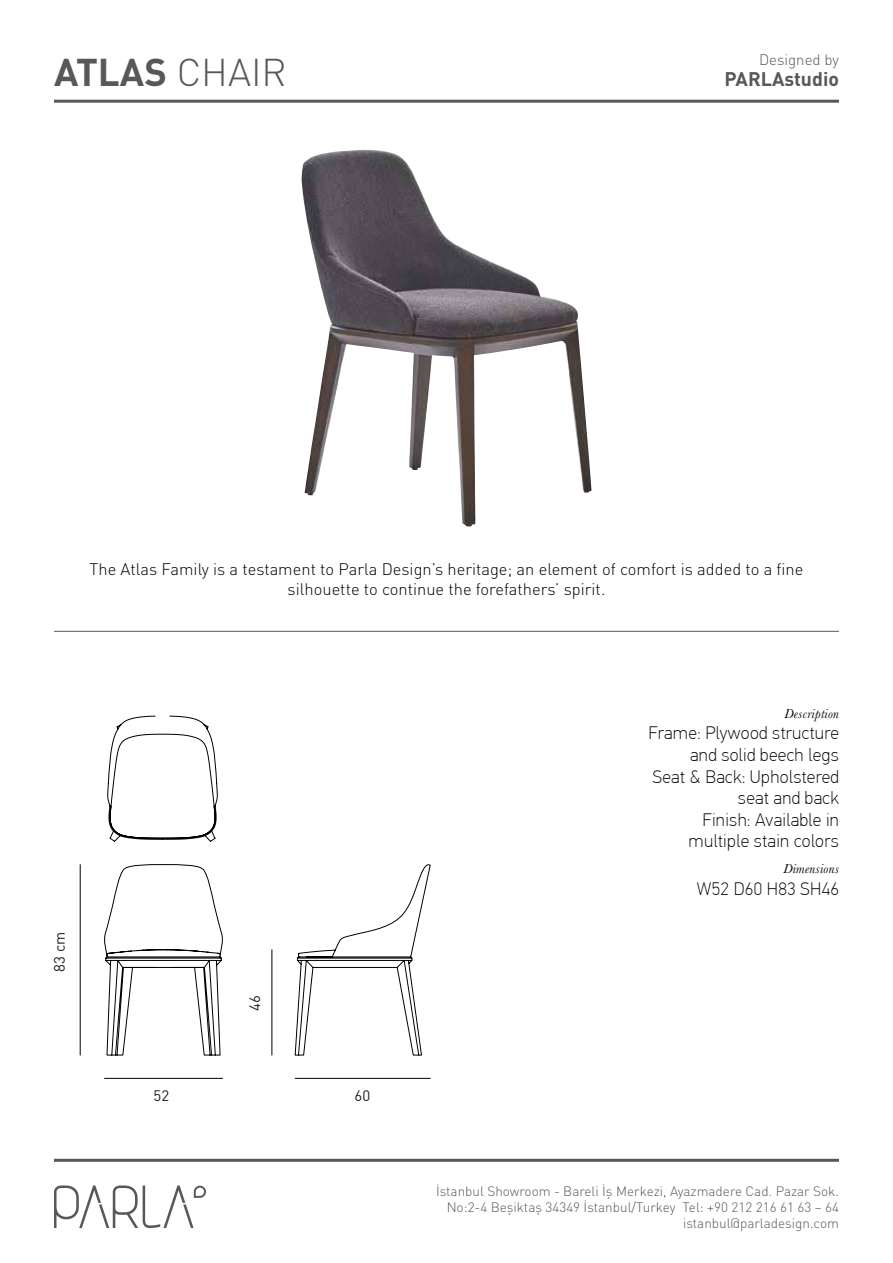
<style>
.page{position:relative;width:893px;height:1263px;background:#fff}
.page>*{position:absolute;margin:0;border:0;box-sizing:border-box;transform-origin:0 0}
.t1{font:700 38.25px "DIN Pro";color:#595857}
.t2{font:700 19.5px "DIN Pro";color:#595857}
.t3{font:100 18px/21.6px "PF Din Text Pro";letter-spacing:.02em;color:#000;text-align:right}
.t4{font:300 16.5px/19.8px "DIN Pro";color:#000;text-align:center}
.t5{font:300 15px "DIN Pro";color:#595857}
.t6{font:15px "DIN Pro";color:#241f21}
.t7{font:300 13.5px/16.2px "DIN Pro";color:#595857;text-align:right}
.t8{font:italic 13.5px "Baskerville";letter-spacing:.02em;color:#000}
.s1{font-weight:300}
</style>
<div class="page">
<hr style="left:54px;top:100px;width:785px;height:3px;background:#595857">
<hr style="left:54px;top:631px;width:785px;height:1px;background:#595857">
<hr style="left:54px;top:1159px;width:785px;height:3px;background:#595857">
<svg style="left:54px;top:1185px;width:152px;height:43px"></svg>
<img style="left:301px;top:150px;width:290px;height:376px">
<svg style="left:80px;top:864px;width:351px;height:215px"></svg>
<hr style="left:295px;top:1078px;width:135px;height:1px;background:#000">
<svg style="left:108px;top:716px;width:110px;height:126px"></svg>
<h1 class="t1" style="left:54px;top:47px;width:234px">ATLAS <span class="s1">CHAIR</span></h1>
<p class="t5" style="left:759px;top:50px;width:81px">Designed by</p>
<h2 class="t2" style="left:724px;top:66px;width:116px">PARLAstudio</h2>
<p class="t4" style="left:90px;top:559px;width:715px">The Atlas Family is a testament to Parla Design’s heritage; an element of comfort is added to a fine silhouette to continue the forefathers’ spirit.</p>
<p class="t6" style="left:49px;top:972px;width:41px;rotate:-90deg">83 cm</p>
<p class="t6" style="left:245px;top:1011px;width:17px;rotate:-90deg">46</p>
<p class="t6" style="left:153px;top:1085px;width:17px">52</p>
<p class="t6" style="left:355px;top:1085px;width:17px">60</p>
<p class="t8" style="left:784px;top:704px;width:56px">Description</p>
<h3 class="t3" style="left:648px;top:723px;width:192px">Frame: Plywood structure and solid beech legs<br>Seat &amp; Back: Upholstered seat and back<br>Finish: Available in multiple stain colors</h3>
<p class="t8" style="left:783px;top:860px;width:57px">Dimensions</p>
<h3 class="t3" style="left:697px;top:878px;width:144px">W52 D60 H83 SH46</h3>
<p class="t7" style="left:436px;top:1182px;width:404px">İstanbul Showroom - Bareli İş Merkezi, Ayazmadere Cad. Pazar Sok.<br>No:2-4 Beşiktaş 34349 İstanbul/Turkey Tel: +90 212 216 61 63 – 64 istanbul@parladesign.com</p>
</div>
